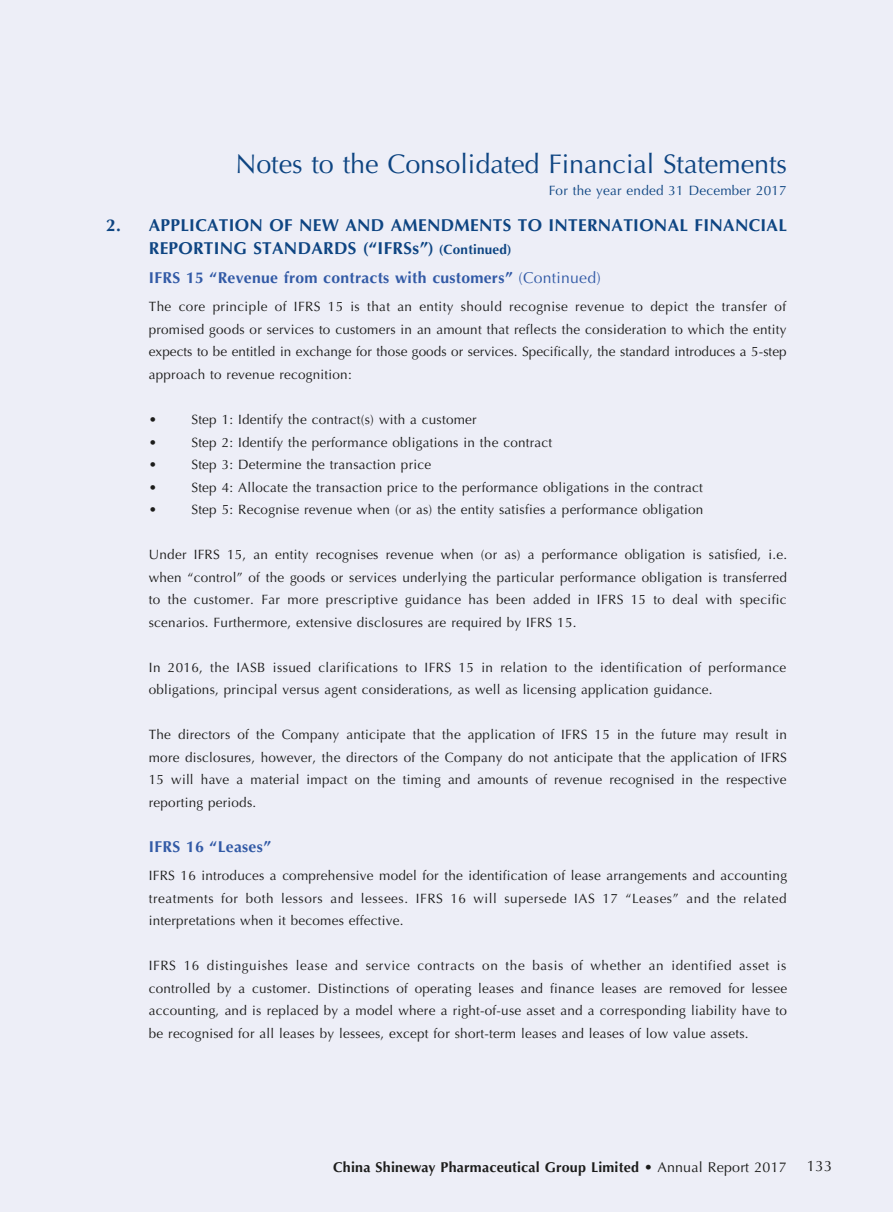
<style>
.page{position:relative;width:893px;height:1212px;background:#edeef7}
.page>*{position:absolute;margin:0;border:0;box-sizing:border-box;transform-origin:0 0}
.t1{font:27px "Optima LT Std";letter-spacing:-.005em;color:#0e4582}
.t2{font:700 17.25px/22.5px "Optima LT Std";letter-spacing:.015em;color:#0e4582}
.t3{font:700 15.75px "Optima LT Std";letter-spacing:.015em;color:#325aa6}
.t4{font:15px "Optima LT Std";color:#1c1c1b}
.t5{font:700 14.25px "Optima LT Std";letter-spacing:.015em;color:#1c1c1b}
.t6{font:13.5px/22.5px "Optima LT Std";letter-spacing:.015em;color:#1c1c1b;text-align:justify}
.t7{font:13.5px "Optima LT Std";letter-spacing:.015em;color:#0e4582}
.s1{font-size:13.5px}
.s2{font-weight:400}
</style>
<div class="page">
<h1 class="t1" style="left:235px;top:148px;width:553px">Notes to the Consolidated Financial Statements</h1>
<p class="t7" style="left:549px;top:183px;width:240px">For the year ended 31 December 2017</p>
<p class="t2" style="left:149px;top:214px;width:640px;text-indent:-43px">2. APPLICATION OF NEW AND AMENDMENTS TO INTERNATIONAL FINANCIAL<br>REPORTING STANDARDS (“IFRSs”) <span class="s1">(Continued)</span></p>
<p class="t3" style="left:149px;top:268px;width:453px">IFRS 15 “Revenue from contracts with customers” <span class="s2">(Continued)</span></p>
<p class="t6" style="left:149px;top:296px;width:639px">The core principle of IFRS 15 is that an entity should recognise revenue to depict the transfer of promised goods or services to customers in an amount that reflects the consideration to which the entity expects to be entitled in exchange for those goods or services. Specifically, the standard introduces a 5-step approach to revenue recognition:</p>
<p class="t6" style="left:149px;top:408px;width:10px">•</p>
<p class="t6" style="left:191px;top:408px;width:287px">Step 1: Identify the contract(s) with a customer</p>
<p class="t6" style="left:149px;top:431px;width:10px">•</p>
<p class="t6" style="left:191px;top:431px;width:362px">Step 2: Identify the performance obligations in the contract</p>
<p class="t6" style="left:149px;top:453px;width:10px">•</p>
<p class="t6" style="left:191px;top:453px;width:241px">Step 3: Determine the transaction price</p>
<p class="t6" style="left:149px;top:476px;width:10px">•</p>
<p class="t6" style="left:191px;top:476px;width:513px">Step 4: Allocate the transaction price to the performance obligations in the contract</p>
<p class="t6" style="left:149px;top:498px;width:10px">•</p>
<p class="t6" style="left:191px;top:498px;width:513px">Step 5: Recognise revenue when (or as) the entity satisfies a performance obligation</p>
<p class="t6" style="left:149px;top:543px;width:640px">Under IFRS 15, an entity recognises revenue when (or as) a performance obligation is satisfied, i.e. when “control” of the goods or services underlying the particular performance obligation is transferred to the customer. Far more prescriptive guidance has been added in IFRS 15 to deal with specific scenarios. Furthermore, extensive disclosures are required by IFRS 15.</p>
<p class="t6" style="left:149px;top:656px;width:639px">In 2016, the IASB issued clarifications to IFRS 15 in relation to the identification of performance obligations, principal versus agent considerations, as well as licensing application guidance.</p>
<p class="t6" style="left:149px;top:723px;width:640px">The directors of the Company anticipate that the application of IFRS 15 in the future may result in more disclosures, however, the directors of the Company do not anticipate that the application of IFRS 15 will have a material impact on the timing and amounts of revenue recognised in the respective reporting periods.</p>
<p class="t3" style="left:149px;top:837px;width:124px">IFRS 16 “Leases”</p>
<p class="t6" style="left:149px;top:865px;width:640px">IFRS 16 introduces a comprehensive model for the identification of lease arrangements and accounting treatments for both lessors and lessees. IFRS 16 will supersede IAS 17 “Leases” and the related interpretations when it becomes effective.</p>
<p class="t6" style="left:149px;top:955px;width:640px">IFRS 16 distinguishes lease and service contracts on the basis of whether an identified asset is controlled by a customer. Distinctions of operating leases and finance leases are removed for lessee accounting, and is replaced by a model where a right-of-use asset and a corresponding liability have to be recognised for all leases by lessees, except for short-term leases and leases of low value assets.</p>
<p class="t5" style="left:333px;top:1159px;width:455px">China Shineway Pharmaceutical Group Limited <span class="s2">• Annual Report 2017</span></p>
<p class="t4" style="left:807px;top:1157px;width:27px">133</p>
</div>
